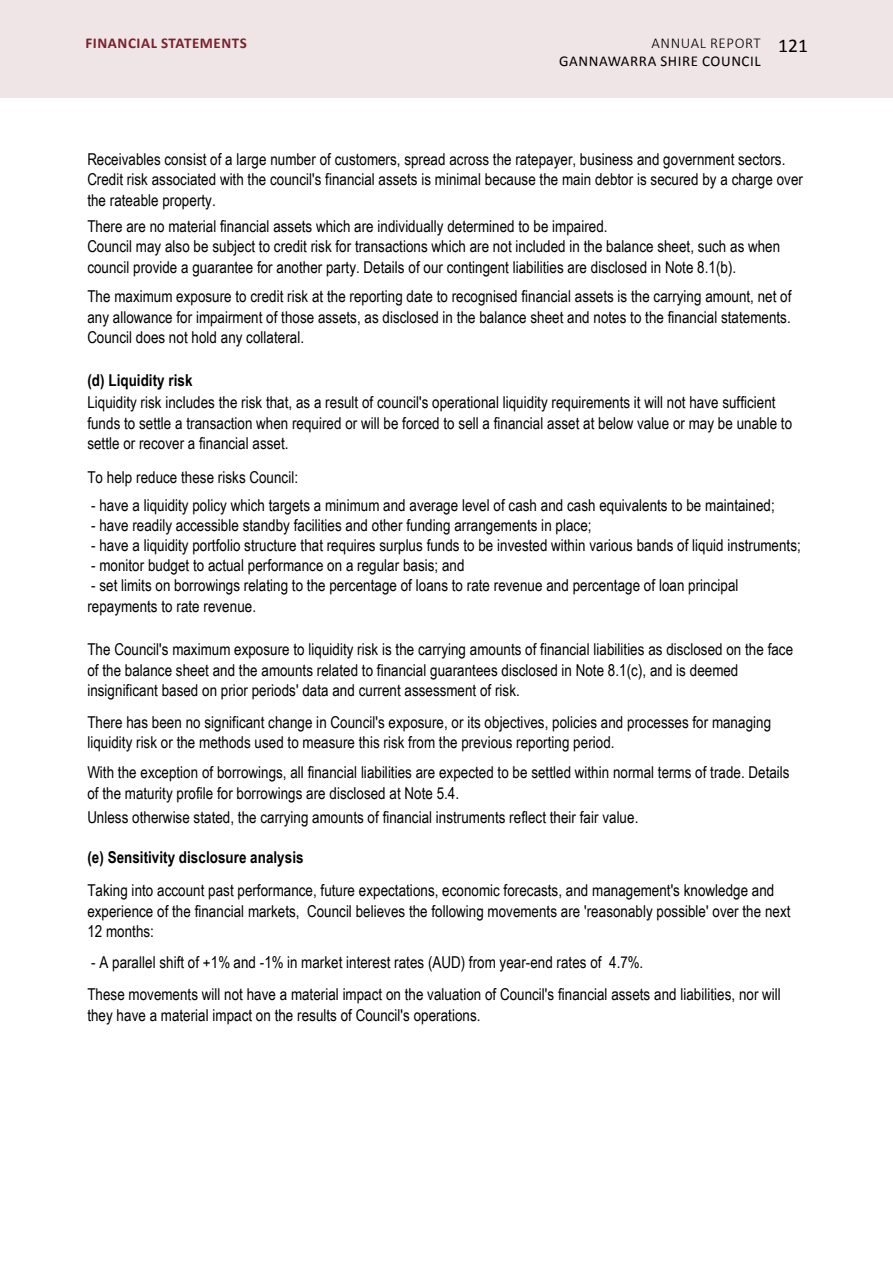
<style>
.page{position:relative;width:893px;height:1263px;background:#fff}
.page>*{position:absolute;margin:0;border:0;box-sizing:border-box;transform-origin:0 0}
.t1{font:700 19.95px "Arial Narrow";color:#000}
.t2{font:19.5px "Calibri";color:#000}
.t3{font:16.35px/20.5px "Arial Narrow";letter-spacing:.005em;color:#000}
.t4{font:700 16.35px "Arial Narrow";letter-spacing:.005em;color:#000}
.t5{font:15px "Calibri";letter-spacing:.04em;color:#000}
.t6{font:700 15px "Calibri";letter-spacing:.04em;color:#7d212e}
.t7{font:300 15px "Calibri";letter-spacing:.04em;color:#000}
.t8{font:12.9px "Helvetica";color:#000}
</style>
<div class="page">
<div style="left:0;top:0;width:893px;height:98px;background:#efe4e6"></div>
<p class="t7" style="left:652px;top:34px;width:111px">ANNUAL REPORT</p>
<p class="t5" style="left:559px;top:52px;width:203px">GANNAWARRA SHIRE COUNCIL</p>
<p class="t6" style="left:85px;top:34px;width:163px">FINANCIAL STATEMENTS</p>
<p class="t2" style="left:778px;top:33px;width:31px">121</p>
<p class="t3" style="left:87px;top:148px;width:717px">Receivables consist of a large number of customers, spread across the ratepayer, business and government sectors.<br>Credit risk associated with the council's financial assets is minimal because the main debtor is secured by a charge over the rateable property.</p>
<p class="t3" style="left:87px;top:235px;width:694px">Council may also be subject to credit risk for transactions which are not included in the balance sheet, such as when council provide a guarantee for another party. Details of our contingent liabilities are disclosed in Note 8.1(b).</p>
<p class="t3" style="left:87px;top:285px;width:706px;text-align:justify">The maximum exposure to credit risk at the reporting date to recognised financial assets is the carrying amount, net of any allowance for impairment of those assets, as disclosed in the balance sheet and notes to the financial statements.<br>Council does not hold any collateral.</p>
<p class="t3" style="left:87px;top:216px;width:522px">There are no material financial assets which are individually determined to be impaired.</p>
<p class="t1" style="left:333px;top:310px;width:228px">Notes to the Financial Report</p>
<p class="t4" style="left:87px;top:368px;width:107px">(d) Liquidity risk</p>
<p class="t3" style="left:87px;top:392px;width:706px">Liquidity risk includes the risk that, as a result of council's operational liquidity requirements it will not have sufficient funds to settle a transaction when required or will be forced to sell a financial asset at below value or may be unable to settle or recover a financial asset.</p>
<p class="t8" style="left:421px;top:394px;width:49px">Page 49</p>
<p class="t3" style="left:87px;top:466px;width:212px">To help reduce these risks Council:</p>
<p class="t3" style="left:91px;top:495px;width:685px">- have a liquidity policy which targets a minimum and average level of cash and cash equivalents to be maintained;</p>
<p class="t3" style="left:91px;top:515px;width:502px">- have readily accessible standby facilities and other funding arrangements in place;</p>
<p class="t3" style="left:91px;top:535px;width:711px">- have a liquidity portfolio structure that requires surplus funds to be invested within various bands of liquid instruments;</p>
<p class="t3" style="left:91px;top:555px;width:375px">- monitor budget to actual performance on a regular basis; and</p>
<p class="t3" style="left:87px;top:574px;width:653px">- set limits on borrowings relating to the percentage of loans to rate revenue and percentage of loan principal repayments to rate revenue.</p>
<p class="t3" style="left:87px;top:639px;width:707px">The Council's maximum exposure to liquidity risk is the carrying amounts of financial liabilities as disclosed on the face of the balance sheet and the amounts related to financial guarantees disclosed in Note 8.1(c), and is deemed insignificant based on prior periods' data and current assessment of risk.</p>
<p class="t3" style="left:87px;top:711px;width:685px">There has been no significant change in Council's exposure, or its objectives, policies and processes for managing liquidity risk or the methods used to measure this risk from the previous reporting period.</p>
<p class="t3" style="left:87px;top:761px;width:704px">With the exception of borrowings, all financial liabilities are expected to be settled within normal terms of trade. Details of the maturity profile for borrowings are disclosed at Note 5.4.</p>
<p class="t3" style="left:87px;top:807px;width:552px">Unless otherwise stated, the carrying amounts of financial instruments reflect their fair value.</p>
<p class="t4" style="left:87px;top:845px;width:218px">(e) Sensitivity disclosure analysis</p>
<p class="t3" style="left:87px;top:879px;width:705px">Taking into account past performance, future expectations, economic forecasts, and management's knowledge and experience of the financial markets, Council believes the following movements are 'reasonably possible' over the next<br>12 months:</p>
<p class="t3" style="left:87px;top:946px;width:695px;line-height:32px">- A parallel shift of +1% and -1% in market interest rates (AUD) from year-end rates of 4.7%.<br>These movements will not have a material impact on the valuation of Council's financial assets and liabilities, nor will</p>
<p class="t3" style="left:87px;top:1004px;width:395px">they have a material impact on the results of Council's operations.</p>
</div>
